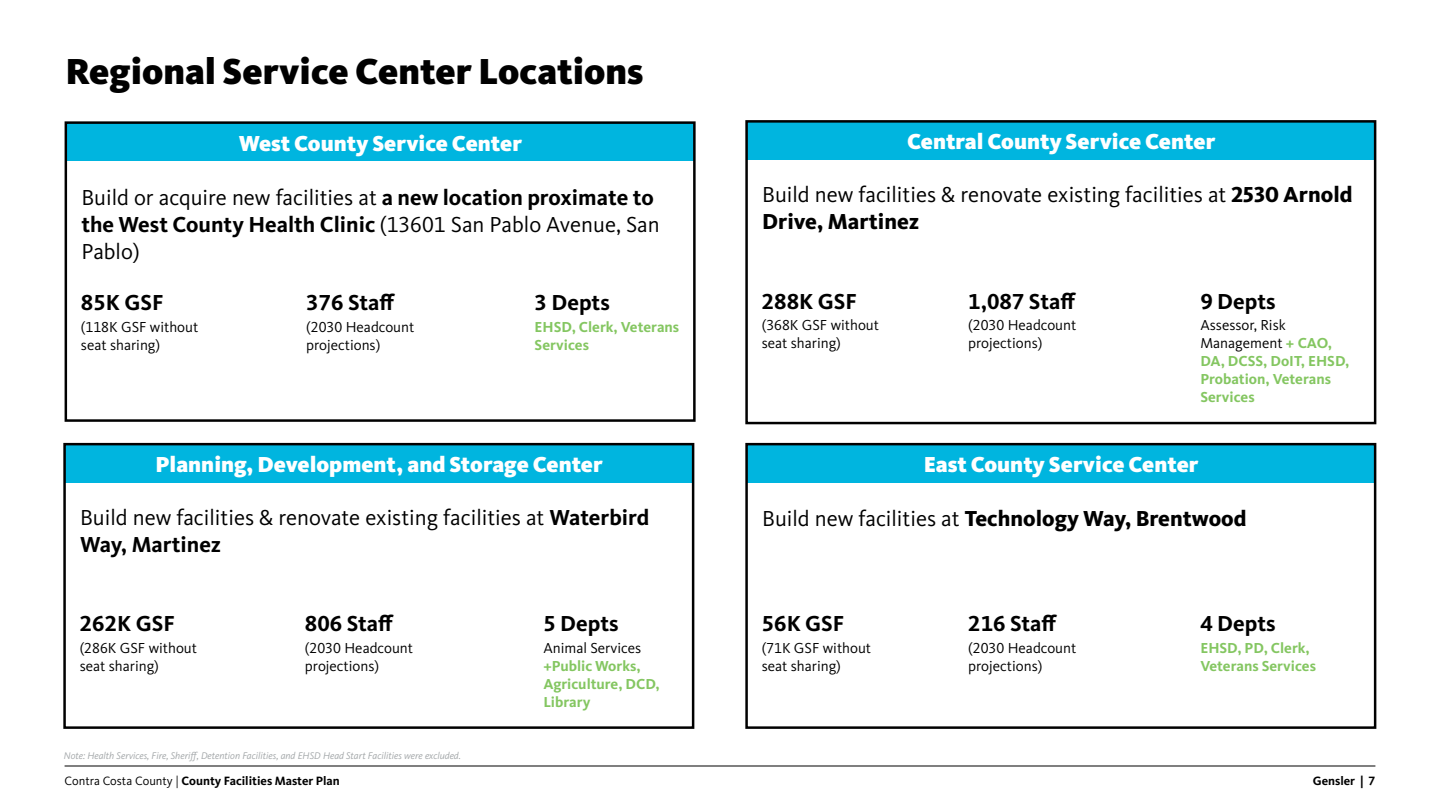
<style>
.page{position:relative;width:1440px;height:810px;background:#fff}
.page>*{position:absolute;margin:0;border:0;box-sizing:border-box;transform-origin:0 0}
.t1{font:900 37.5px "Kievit OT";color:#000}
.t2{font:22.5px/27px "Kievit OT";color:#000}
.t3{font:900 22.5px "Kievit OT";color:#fff}
.t4{font:700 22.5px "Kievit OT";color:#000}
.t5{font:800 22.5px "Kievit OT";color:#000}
.t6{font:15px/18px "Kievit OT";color:#000}
.t7{font:700 15px/18px "Kievit OT";color:#84c661}
.t8{font:700 12.5px "Kievit OT";color:#000}
.t9{font:italic 10px "Kievit OT";color:#a3a7a9}
.s1{font-weight:700}
.s2{font-weight:800}
.s3{font-weight:400;color:#000}
.s4{font-weight:400}
</style>
<div class="page">
<div style="left:747px;top:122px;width:629px;height:38px;background:#00b5df"></div>
<div style="left:65px;top:445px;width:629px;height:37px;background:#00b5df"></div>
<div style="left:747px;top:445px;width:629px;height:37px;background:#00b5df"></div>
<div style="left:66px;top:123px;width:629px;height:38px;background:#00b5df"></div>
<div style="left:745px;top:120px;width:631px;height:304px;border:2px solid #000"></div>
<div style="left:63px;top:443px;width:631px;height:286px;border:2px solid #000"></div>
<div style="left:745px;top:443px;width:631px;height:286px;border:2px solid #000"></div>
<div style="left:65px;top:121px;width:631px;height:301px;border:2px solid #000"></div>
<hr style="left:65px;top:766px;width:1310px;height:1px;background:#000">
<h1 class="t1" style="left:66px;top:49px;width:579px">Regional Service Center Locations</h1>
<p class="t3" style="left:239px;top:130px;width:285px">West County Service Center</p>
<p class="t2" style="left:81px;top:184px;width:580px">Build or acquire new facilities at <span class="s1">a new location proximate to the West County Health Clinic</span> (13601 San Pablo Avenue, San<br>Pablo)</p>
<p class="t4" style="left:81px;top:289px;width:84px">85K GSF</p>
<p class="t6" style="left:81px;top:318px;width:119px">(118K GSF without seat sharing)</p>
<p class="t4" style="left:306px;top:289px;width:90px">376 Staff</p>
<p class="t6" style="left:306px;top:318px;width:110px">(2030 Headcount projections)</p>
<p class="t4" style="left:535px;top:289px;width:77px">3 Depts</p>
<p class="t7" style="left:535px;top:318px;width:146px">EHSD, Clerk, Veterans<br>Services</p>
<p class="t3" style="left:156px;top:451px;width:449px">Planning, Development, and Storage Center</p>
<p class="t2" style="left:80px;top:504px;width:571px">Build new facilities &amp; renovate existing facilities at <span class="s1">Waterbird<br>Way, Martinez</span></p>
<p class="t4" style="left:80px;top:611px;width:97px">262K GSF</p>
<p class="t6" style="left:80px;top:639px;width:119px">(286K GSF without seat sharing)</p>
<p class="t4" style="left:305px;top:611px;width:90px">806 Staff</p>
<p class="t6" style="left:305px;top:639px;width:110px">(2030 Headcount projections)</p>
<p class="t4" style="left:543px;top:611px;width:77px">5 Depts</p>
<p class="t6" style="left:543px;top:639px;width:99px">Animal Services</p>
<p class="t7" style="left:543px;top:657px;width:118px">+Public Works,<br>Agriculture, DCD,<br>Library</p>
<p class="t3" style="left:907px;top:128px;width:310px">Central County Service Center</p>
<p class="t2" style="left:762px;top:182px;width:592px">Build new facilities &amp; renovate existing facilities at <span class="s2">2530 Arnold<br>Drive, Martinez</span></p>
<p class="t4" style="left:762px;top:288px;width:97px">288K GSF</p>
<p class="t6" style="left:762px;top:317px;width:119px">(368K GSF without seat sharing)</p>
<p class="t4" style="left:968px;top:288px;width:109px">1,087 Staff</p>
<p class="t6" style="left:968px;top:317px;width:110px">(2030 Headcount projections)</p>
<p class="t4" style="left:1200px;top:288px;width:77px">9 Depts</p>
<p class="t7" style="left:1200px;top:316px;width:151px"><span class="s3">Assessor, Risk<br>Management</span> + CAO,<br>DA, DCSS, DoIT, EHSD,<br>Probation, Veterans<br>Services</p>
<p class="t3" style="left:924px;top:451px;width:276px">East County Service Center</p>
<p class="t5" style="left:762px;top:506px;width:486px"><span class="s4">Build new facilities at</span> Technology Way, Brentwood</p>
<p class="t4" style="left:762px;top:611px;width:84px">56K GSF</p>
<p class="t6" style="left:762px;top:639px;width:111px">(71K GSF without seat sharing)</p>
<p class="t4" style="left:968px;top:611px;width:90px">216 Staff</p>
<p class="t6" style="left:968px;top:639px;width:110px">(2030 Headcount projections)</p>
<p class="t4" style="left:1200px;top:611px;width:77px">4 Depts</p>
<p class="t7" style="left:1200px;top:639px;width:117px">EHSD, PD, Clerk,<br>Veterans Services</p>
<p class="t9" style="left:64px;top:750px;width:399px">Note: Health Services, Fire, Sheriff, Detention Facilities, and EHSD Head Start Facilities were excluded.</p>
<p class="t8" style="left:65px;top:773px;width:277px"><span class="s4">Contra Costa County |</span> County Facilities Master Plan</p>
<p class="t8" style="left:1313px;top:773px;width:64px">Gensler | 7</p>
</div>
